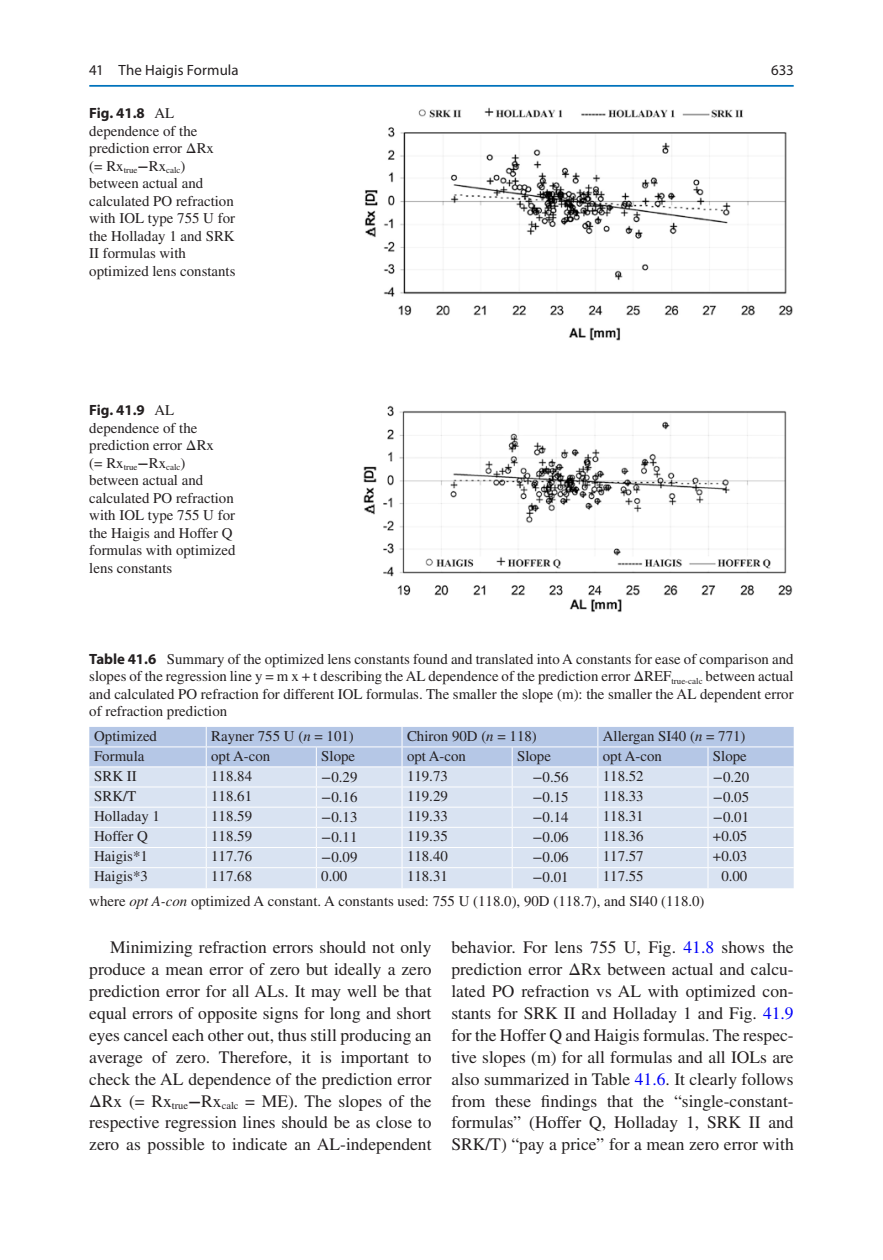
<style>
.page{position:relative;width:883px;height:1260px;background:#fff}
.page>*{position:absolute;margin:0;border:0;box-sizing:border-box;transform-origin:0 0}
.t1{font:17.5px/21.9px "Times LT Std";color:#231f20;text-align:justify}
.t2{font:14.88px/17.5px "Times LT Std";color:#231f20}
.t3{font:14.88px "Myriad Pro";letter-spacing:.005em;color:#231f20}
.t4{font:700 14.88px "Myriad Pro";color:#231f20}
.t5{font:8.92px "Times LT Std";color:#231f20}
.s1{font-family:"Times LT Std";font-weight:400}
.s2{font-family:"STIX General"}
.s3{font-family:"Myriad Pro";font-weight:700}
.s4{font-style:italic}
.s5{font-family:"STIX General";font-weight:700}
.s6{color:#0000fa}
</style>
<div class="page">
<img style="left:365px;top:107px;width:428px;height:234px">
<svg style="left:89px;top:727px;width:705px;height:161px;background:#d2ddef"></svg>
<img style="left:363px;top:405px;width:430px;height:208px">
<hr style="left:89px;top:85px;width:705px;height:2px;background:#0073bc">
<p class="t3" style="left:89px;top:61px;width:151px">41 The Haigis Formula</p>
<p class="t4" style="left:89px;top:104px;width:86px">Fig. 41.8 <span class="s1">AL</span></p>
<p class="t2" style="left:89px;top:122px;width:126px">dependence of the prediction error <span class="s2">Δ</span>Rx</p>
<p class="t5" style="left:89px;top:165px;width:98px"><sup>(=</sup> <sup>Rx</sup>true<sup>−</sup><sup>Rx</sup>calc<sup>)</sup></p>
<p class="t2" style="left:89px;top:174px;width:148px">between actual and calculated PO refraction with IOL type 755 U for the Holladay 1 and SRK<br>II formulas with optimized lens constants</p>
<p class="t4" style="left:89px;top:401px;width:86px">Fig. 41.9 <span class="s1">AL</span></p>
<p class="t2" style="left:89px;top:419px;width:126px">dependence of the prediction error <span class="s2">Δ</span>Rx</p>
<p class="t5" style="left:89px;top:462px;width:98px"><sup>(=</sup> <sup>Rx</sup>true<sup>−</sup><sup>Rx</sup>calc<sup>)</sup></p>
<p class="t2" style="left:89px;top:472px;width:148px">between actual and calculated PO refraction with IOL type 755 U for the Haigis and Hoffer Q formulas with optimized lens constants</p>
<p class="t3" style="left:771px;top:61px;width:24px">633</p>
<p class="t2" style="left:89px;top:650px;width:706px;text-align:justify"><span class="s3">Table 41.6</span> Summary of the optimized lens constants found and translated into A constants for ease of comparison and slopes of the regression line y = m x + t describing the AL dependence of the prediction error <span class="s2">Δ</span>REF<sub>true-calc</sub> between actual and calculated PO refraction for different IOL formulas. The smaller the slope (m): the smaller the AL dependent error of refraction prediction</p>
<p class="t2" style="left:94px;top:727px;width:64px">Optimized</p>
<p class="t2" style="left:211px;top:727px;width:144px">Rayner 755 U (<span class="s4">n</span> = 101)</p>
<p class="t2" style="left:407px;top:727px;width:131px">Chiron 90D (<span class="s4">n</span> = 118)</p>
<p class="t2" style="left:603px;top:727px;width:144px">Allergan SI40 (<span class="s4">n</span> = 771)</p>
<p class="t2" style="left:94px;top:747px;width:52px">Formula</p>
<p class="t2" style="left:211px;top:747px;width:61px">opt A-con</p>
<p class="t2" style="left:321px;top:747px;width:35px">Slope</p>
<p class="t2" style="left:407px;top:747px;width:61px">opt A-con</p>
<p class="t2" style="left:517px;top:747px;width:35px">Slope</p>
<p class="t2" style="left:603px;top:747px;width:61px">opt A-con</p>
<p class="t2" style="left:713px;top:747px;width:35px">Slope</p>
<p class="t2" style="left:94px;top:767px;width:44px">SRK II</p>
<p class="t2" style="left:211px;top:767px;width:42px">118.84</p>
<p class="t2" style="left:321px;top:768px;width:38px"><span class="s2">−</span>0.29</p>
<p class="t2" style="left:407px;top:767px;width:42px">119.73</p>
<p class="t2" style="left:532px;top:768px;width:38px"><span class="s2">−</span>0.56</p>
<p class="t2" style="left:603px;top:767px;width:42px">118.52</p>
<p class="t2" style="left:713px;top:768px;width:38px"><span class="s2">−</span>0.20</p>
<p class="t2" style="left:94px;top:787px;width:44px">SRK/T</p>
<p class="t2" style="left:211px;top:787px;width:42px">118.61</p>
<p class="t2" style="left:321px;top:788px;width:38px"><span class="s2">−</span>0.16</p>
<p class="t2" style="left:407px;top:787px;width:42px">119.29</p>
<p class="t2" style="left:532px;top:788px;width:38px"><span class="s2">−</span>0.15</p>
<p class="t2" style="left:603px;top:787px;width:42px">118.33</p>
<p class="t2" style="left:713px;top:788px;width:38px"><span class="s2">−</span>0.05</p>
<p class="t2" style="left:94px;top:807px;width:67px">Holladay 1</p>
<p class="t2" style="left:211px;top:807px;width:42px">118.59</p>
<p class="t2" style="left:321px;top:808px;width:38px"><span class="s2">−</span>0.13</p>
<p class="t2" style="left:407px;top:807px;width:42px">119.33</p>
<p class="t2" style="left:532px;top:808px;width:38px"><span class="s2">−</span>0.14</p>
<p class="t2" style="left:603px;top:807px;width:42px">118.31</p>
<p class="t2" style="left:713px;top:808px;width:38px"><span class="s2">−</span>0.01</p>
<p class="t2" style="left:94px;top:827px;width:55px">Hoffer Q</p>
<p class="t2" style="left:211px;top:827px;width:42px">118.59</p>
<p class="t2" style="left:321px;top:828px;width:38px"><span class="s2">−</span>0.11</p>
<p class="t2" style="left:407px;top:827px;width:42px">119.35</p>
<p class="t2" style="left:532px;top:828px;width:38px"><span class="s2">−</span>0.06</p>
<p class="t2" style="left:603px;top:827px;width:42px">118.36</p>
<p class="t2" style="left:713px;top:827px;width:36px">+0.05</p>
<p class="t2" style="left:94px;top:847px;width:55px">Haigis*1</p>
<p class="t2" style="left:211px;top:847px;width:42px">117.76</p>
<p class="t2" style="left:321px;top:848px;width:38px"><span class="s2">−</span>0.09</p>
<p class="t2" style="left:407px;top:847px;width:42px">118.40</p>
<p class="t2" style="left:532px;top:848px;width:38px"><span class="s2">−</span>0.06</p>
<p class="t2" style="left:603px;top:847px;width:42px">117.57</p>
<p class="t2" style="left:713px;top:847px;width:36px">+0.03</p>
<p class="t2" style="left:94px;top:868px;width:55px">Haigis*3</p>
<p class="t2" style="left:211px;top:868px;width:42px">117.68</p>
<p class="t2" style="left:321px;top:868px;width:28px">0.00</p>
<p class="t2" style="left:407px;top:868px;width:42px">118.31</p>
<p class="t2" style="left:532px;top:869px;width:38px"><span class="s2">−</span>0.01</p>
<p class="t2" style="left:603px;top:868px;width:42px">117.55</p>
<p class="t2" style="left:721px;top:868px;width:28px">0.00</p>
<p class="t2" style="left:89px;top:892px;width:617px">where <span class="s4">opt A-con</span> optimized A constant. A constants used: 755 U (118.0), 90D (118.7), and SI40 (118.0)</p>
<p class="t1" style="left:89px;top:937px;width:344px;text-indent:21px">Minimizing refraction errors should not only produce a mean error of zero but ideally a zero prediction error for all ALs. It may well be that equal errors of opposite signs for long and short eyes cancel each other out, thus still producing an average of zero. Therefore, it is important to check the AL dependence of the prediction error <span class="s2">Δ</span>Rx (= Rx<sub>true</sub><span class="s5">−</span>Rx<sub>calc</sub> = ME). The slopes of the respective regression lines should be as close to zero as possible to indicate an AL-independent</p>
<p class="t1" style="left:451px;top:937px;width:344px">behavior. For lens 755 U, Fig. <span class="s6">41.8</span> shows the prediction error <span class="s2">Δ</span>Rx between actual and calcu&shy;lated PO refraction vs AL with optimized con&shy;stants for SRK II and Holladay 1 and Fig. <span class="s6">41.9 </span>for the Hoffer Q and Haigis formulas. The respec&shy;tive slopes (m) for all formulas and all IOLs are also summarized in Table <span class="s6">41.6</span>. It clearly follows from these findings that the “single-constant&shy;formulas” (Hoffer Q, Holladay 1, SRK II and SRK/T) “pay a price” for a mean zero error with</p>
</div>
